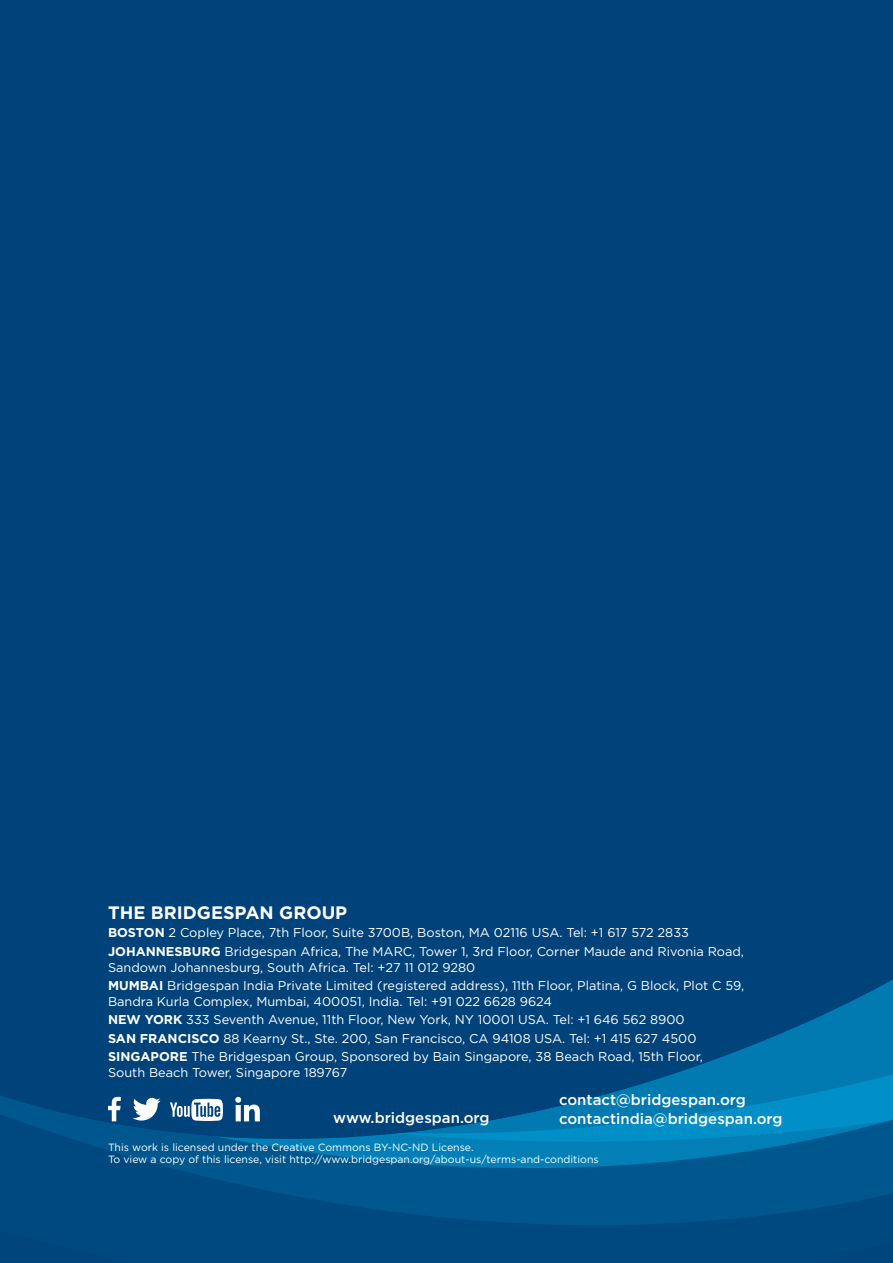
<style>
.page{position:relative;width:893px;height:1263px;background:#00427a}
.page>*{position:absolute;margin:0;border:0;box-sizing:border-box;transform-origin:0 0}
.t1{font:700 18px "Gotham";color:#fff}
.t2{font:500 15px/19.5px "Gotham";color:#fff}
.t3{font:12.75px/18.5px "Gotham";color:#fff}
.t4{font:10.5px/12.6px "Gotham";color:#fff}
.s1{font-weight:700}
</style>
<div class="page">
<svg style="left:686px;top:992px;width:207px;height:78px;fill:#017ab2"></svg>
<svg style="left:0;top:1070px;width:893px;height:155px"></svg>
<svg style="left:108px;top:1097px;width:13px;height:24px"></svg>
<svg style="left:133px;top:1098px;width:28px;height:22px"></svg>
<svg style="left:235px;top:1097px;width:25px;height:24px"></svg>
<svg style="left:170px;top:1099px;width:53px;height:22px"></svg>
<h1 class="t1" style="left:108px;top:901px;width:241px">THE BRIDGESPAN GROUP</h1>
<p class="t3" style="left:108px;top:923px;width:638px"><span class="s1">BOSTON</span> 2 Copley Place, 7th Floor, Suite 3700B, Boston, MA 02116 USA. Tel: +1 617 572 2833<br><span class="s1">JOHANNESBURG</span> Bridgespan Africa, The MARC, Tower 1, 3rd Floor, Corner Maude and Rivonia Road,</p>
<p class="t3" style="left:108px;top:958px;width:638px">Sandown Johannesburg, South Africa. Tel: +27 11 012 9280<br><span class="s1">MUMBAI</span> Bridgespan India Private Limited (registered address), 11th Floor, Platina, G Block, Plot C 59,</p>
<p class="t3" style="left:108px;top:992px;width:596px">Bandra Kurla Complex, Mumbai, 400051, India. Tel: +91 022 6628 9624<br><span class="s1">NEW YORK</span> 333 Seventh Avenue, 11th Floor, New York, NY 10001 USA. Tel: +1 646 562 8900<br><span class="s1">SAN FRANCISCO</span> 88 Kearny St., Ste. 200, San Francisco, CA 94108 USA. Tel: +1 415 627 4500<br><span class="s1">SINGAPORE</span> The Bridgespan Group, Sponsored by Bain Singapore, 38 Beach Road, 15th Floor,</p>
<p class="t3" style="left:108px;top:1063px;width:241px">South Beach Tower, Singapore 189767</p>
<p class="t2" style="left:333px;top:1107px;width:158px">www.bridgespan.org</p>
<p class="t2" style="left:559px;top:1090px;width:225px">contact@bridgespan.org contactindia@bridgespan.org</p>
<p class="t4" style="left:108px;top:1140px;width:492px">This work is licensed under the Creative Commons BY-NC-ND License.<br>To view a copy of this license, visit http://www.bridgespan.org/about-us/terms-and-conditions</p>
</div>
